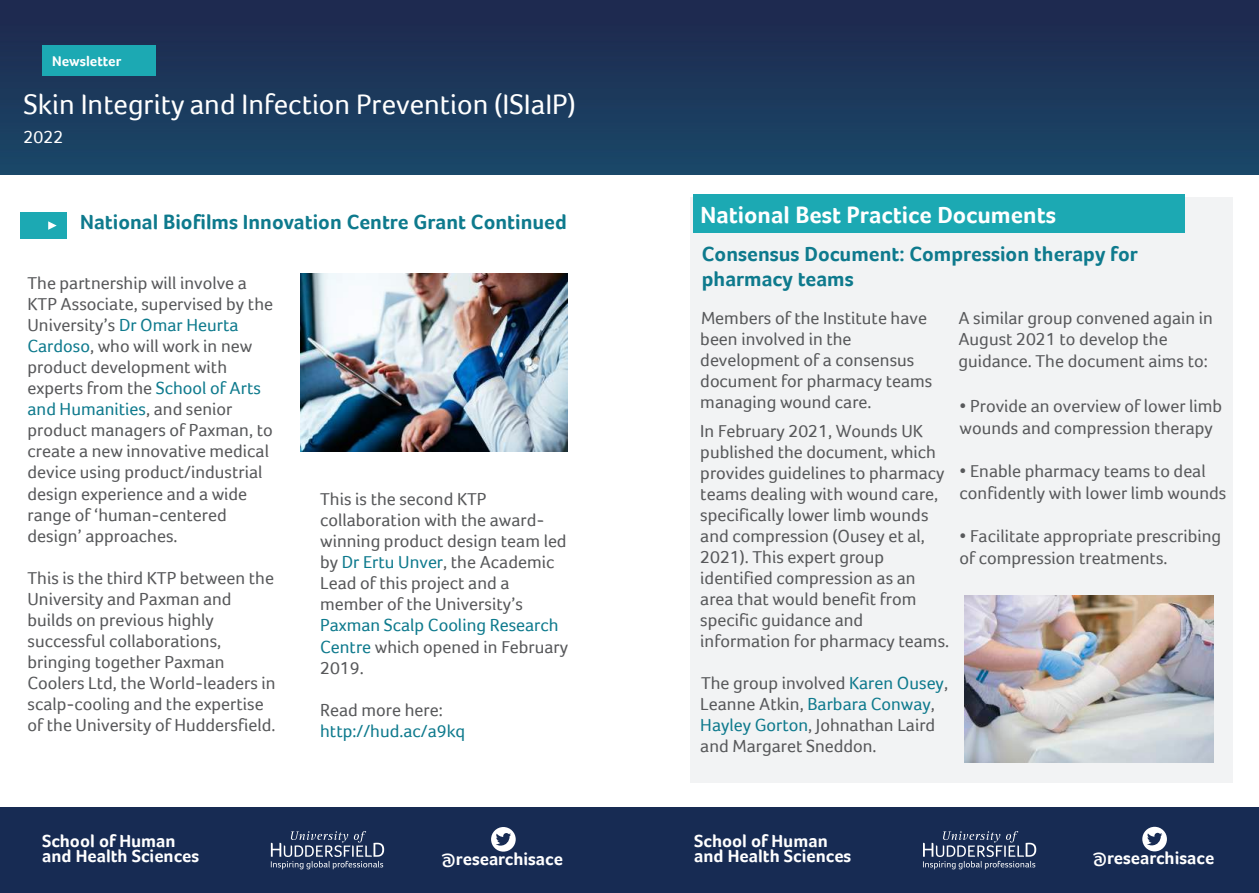
<style>
.page{position:relative;width:1259px;height:893px;background:#fff}
.page>*{position:absolute;margin:0;border:0;box-sizing:border-box;transform-origin:0 0}
.t1{font:29.1px "Foco";color:#fff}
.t2{font:700 24px "Foco";color:#fff}
.t3{font:700 21px/25.2px "Foco";color:#0e7a8d}
.t4{font:18.15px "Foco";color:#fff}
.t5{font:18px/21px "Foco";color:#57585a}
.t6{font:18px/21px "Foco";color:#57585a}
.t7{font:18px/21.6px "Foco";color:#58595b}
.t8{font:700 18px/15.1px "Foco";color:#fff}
.t9{font:18px/21px "Foco";color:#0e7a8d}
.t10{font:700 14.55px "Foco";color:#fff}
.s1{color:#0e7a8d}
.s2{color:#57585a}
</style>
<div class="page">
<img style="left:0;top:0;width:1259px;height:175px">
<div style="left:690px;top:197px;width:543px;height:585px;background:#f2f3f4"></div>
<div style="left:0;top:808px;width:1259px;height:85px;background:#172b53"></div>
<svg style="left:271px;top:831px;width:113px;height:38px"></svg>
<svg style="left:923px;top:831px;width:113px;height:38px"></svg>
<svg style="left:491px;top:827px;width:25px;height:25px"></svg>
<div style="left:42px;top:45px;width:114px;height:31px;background:#1ca9b3"></div>
<div style="left:693px;top:195px;width:491px;height:38px;background:#1ca9b3"></div>
<svg style="left:1142px;top:827px;width:25px;height:24px"></svg>
<img style="left:301px;top:274px;width:266px;height:178px">
<img style="left:964px;top:596px;width:249px;height:166px">
<div style="left:20px;top:213px;width:47px;height:26px;background:#1ca9b3"></div>
<svg style="left:48px;top:221px;width:9px;height:9px"></svg>
<p class="t10" style="left:52px;top:52px;width:71px">Newsletter</p>
<h1 class="t1" style="left:24px;top:88px;width:554px">Skin Integrity and Infection Prevention (ISIaIP)</h1>
<p class="t4" style="left:24px;top:127px;width:41px">2022</p>
<p class="t3" style="left:80px;top:209px;width:488px">National Biofilms Innovation Centre Grant Continued</p>
<p class="t5" style="left:27px;top:273px;width:247px">The partnership will involve a<br>KTP Associate, supervised by the<br>University’s <span class="s1">Dr Omar Heurta<br>Cardoso</span>, who will work in new product development with experts from the <span class="s1">School of Arts and Humanities</span>, and senior product managers of Paxman, to create a new innovative medical device using product/industrial design experience and a wide range of ‘human-centered design’ approaches.</p>
<p class="t5" style="left:27px;top:567px;width:250px">This is the third KTP between the<br>University and Paxman and builds on previous highly successful collaborations, bringing together Paxman<br>Coolers Ltd, the World-leaders in scalp-cooling and the expertise of the University of Huddersfield.</p>
<p class="t5" style="left:320px;top:489px;width:248px">This is the second KTP collaboration with the award&shy;winning product design team led by <span class="s1">Dr Ertu Unver</span>, the Academic<br>Lead of this project and a member of the University’s</p>
<p class="t9" style="left:320px;top:615px;width:249px">Paxman Scalp Cooling Research<br>Centre <span class="s2">which opened in February<br>2019.</span></p>
<p class="t5" style="left:320px;top:699px;width:124px">Read more here:</p>
<p class="t9" style="left:320px;top:720px;width:147px">http://hud.ac/a9kq</p>
<h2 class="t2" style="left:700px;top:200px;width:357px">National Best Practice Documents</h2>
<p class="t3" style="left:702px;top:241px;width:437px">Consensus Document: Compression therapy for pharmacy teams</p>
<p class="t6" style="left:700px;top:307px;width:233px">Members of the Institute have been involved in the development of a consensus document for pharmacy teams managing wound care.</p>
<p class="t6" style="left:700px;top:421px;width:250px">In February 2021, Wounds UK published the document, which provides guidelines to pharmacy teams dealing with wound care, specifically lower limb wounds and compression (Ousey et al,<br>2021). This expert group identified compression as an area that would benefit from specific guidance and information for pharmacy teams.</p>
<p class="t6" style="left:700px;top:673px;width:249px">The group involved <span class="s1">Karen Ousey</span>,<br>Leanne Atkin, <span class="s1">Barbara Conway</span>,<br><span class="s1">Hayley Gorton</span>, Johnathan Laird and Margaret Sneddon.</p>
<p class="t7" style="left:958px;top:307px;width:256px">A similar group convened again in<br>August 2021 to develop the guidance. The document aims to:</p>
<p class="t7" style="left:959px;top:395px;width:264px">• Provide an overview of lower limb wounds and compression therapy</p>
<p class="t7" style="left:959px;top:460px;width:268px">• Enable pharmacy teams to deal confidently with lower limb wounds</p>
<p class="t7" style="left:959px;top:525px;width:263px">• Facilitate appropriate prescribing of compression treatments.</p>
<p class="t8" style="left:42px;top:833px;width:159px">School of Human and Health Sciences</p>
<p class="t8" style="left:694px;top:833px;width:135px">School of Human</p>
<p class="t8" style="left:441px;top:851px;width:123px">@researchisace</p>
<p class="t8" style="left:694px;top:848px;width:159px">and Health Sciences</p>
<p class="t8" style="left:1092px;top:850px;width:123px">@researchisace</p>
</div>
